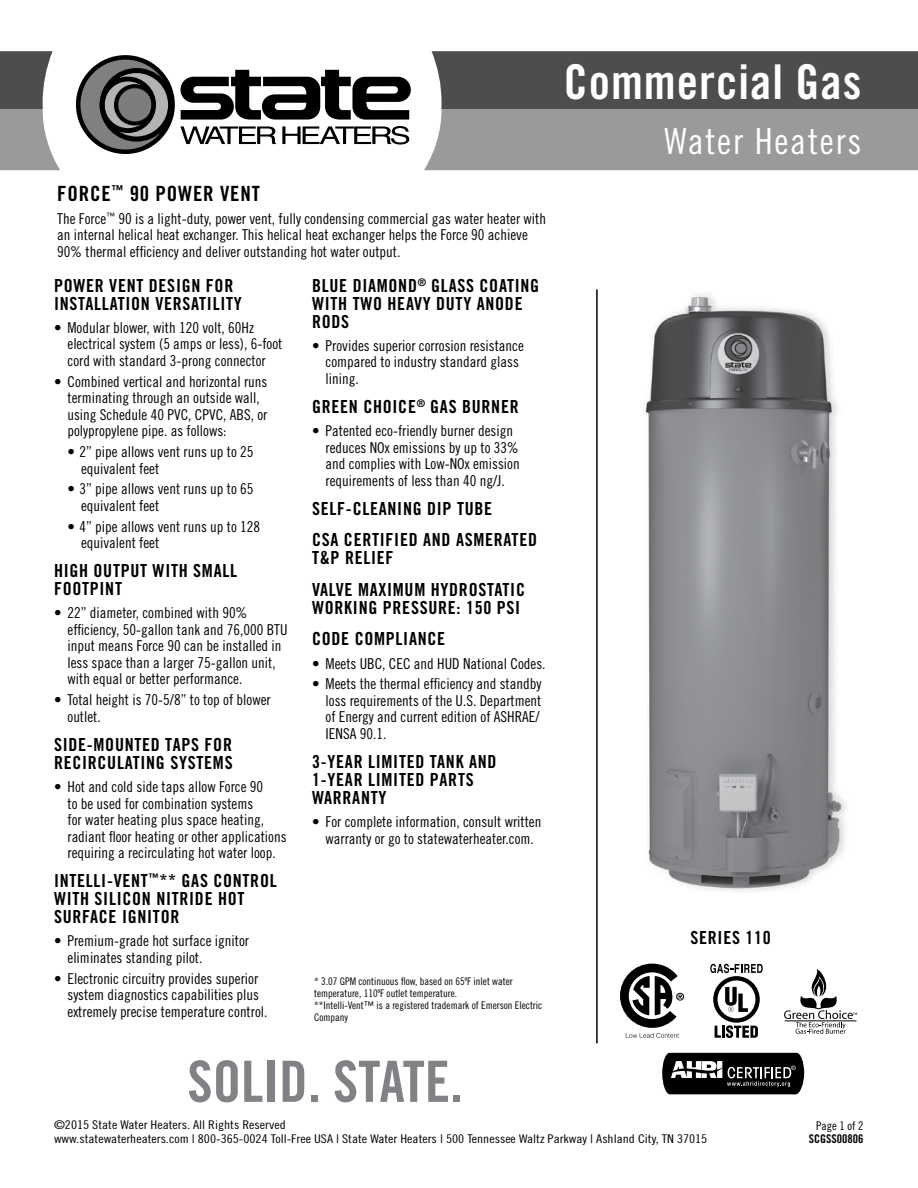
<style>
.page{position:relative;width:918px;height:1188px;background:#fff}
.page>*{position:absolute;margin:0;border:0;box-sizing:border-box;transform-origin:0 0}
.t1{font:57px "Trade Gothic LT Std Bd Cn 20";color:#808285}
.t2{font:48px "Trade Gothic LT Std Bd Cn 20";letter-spacing:.02em;color:#fff}
.t3{font:36px "Trade Gothic LT Std Cn 18";letter-spacing:.05em;color:#fff}
.t4{font:21px "Trade Gothic LT Std Bd Cn 20";letter-spacing:.04em;color:#000}
.t5{font:18px/18px "Trade Gothic LT Std Bd Cn 20";letter-spacing:.04em;color:#000}
.t6{font:15px/16.5px "Trade Gothic LT Std Cn 18";color:#000}
.t7{font:12px/13.5px "Trade Gothic LT Std Cn 18";color:#000;scale:1.14 1}
.t8{font:12px "Trade Gothic LT Std Bd Cn 20";color:#000}
.t9{font:12px "Trade Gothic LT Std Cn 18";color:#000}
.t10{font:10.5px/12px "Trade Gothic LT Std Cn 18";color:#000}
</style>
<div class="page">
<svg style="left:0;top:51px;width:60px;height:119px"></svg>
<svg style="left:424px;top:51px;width:494px;height:119px;background:#787878"></svg>
<svg style="left:180px;top:70px;width:231px;height:50px"></svg>
<svg style="left:180px;top:126px;width:96px;height:18px"></svg>
<svg style="left:282px;top:126px;width:127px;height:19px"></svg>
<svg style="left:78px;top:57px;width:96px;height:95px"></svg>
<svg style="left:102px;top:70px;width:69px;height:69px;background:#686868"></svg>
<div style="left:102px;top:70px;width:70px;height:70px;border:2px solid #000;border-radius:50%"></div>
<svg style="left:115px;top:85px;width:39px;height:39px"></svg>
<hr style="left:596px;top:289px;width:2px;height:754px;background:#000">
<svg style="left:620px;top:964px;width:64px;height:74px"></svg>
<svg style="left:784px;top:969px;width:73px;height:65px"></svg>
<hr style="left:785px;top:1021px;width:71px;height:1px;background:#000">
<img style="left:644px;top:294px;width:202px;height:598px">
<svg style="left:710px;top:964px;width:53px;height:74px"></svg>
<svg style="left:662px;top:1052px;width:143px;height:43px;background:#373737"></svg>
<h3 class="t4" style="left:57px;top:180px;width:204px">FORCE<sup>™</sup> 90 POWER VENT</h3>
<p class="t6" style="left:57px;top:210px;width:490px">The Force<sup>™</sup> 90 is a light-duty, power vent, fully condensing commercial gas water heater with an internal helical heat exchanger. This helical heat exchanger helps the Force 90 achieve<br>90% thermal efficiency and deliver outstanding hot water output.</p>
<p class="t5" style="left:54px;top:276px;width:189px">POWER VENT DESIGN FOR<br>INSTALLATION VERSATILITY</p>
<p class="t6" style="left:68px;top:319px;width:216px;text-indent:-14px">• Modular blower, with 120 volt, 60Hz electrical system (5 amps or less), 6-foot cord with standard 3-prong connector</p>
<p class="t6" style="left:68px;top:373px;width:201px;text-indent:-14px">• Combined vertical and horizontal runs terminating through an outside wall, using Schedule 40 PVC, CPVC, ABS, or polypropylene pipe. as follows:</p>
<p class="t6" style="left:81px;top:443px;width:174px;text-indent:-14px">• 2” pipe allows vent runs up to 25 equivalent feet</p>
<p class="t6" style="left:81px;top:481px;width:174px;text-indent:-14px">• 3” pipe allows vent runs up to 65 equivalent feet</p>
<p class="t6" style="left:81px;top:518px;width:181px;text-indent:-14px">• 4” pipe allows vent runs up to 128 equivalent feet</p>
<p class="t5" style="left:54px;top:562px;width:185px">HIGH OUTPUT WITH SMALL<br>FOOTPINT</p>
<p class="t6" style="left:68px;top:605px;width:222px;text-indent:-14px">• 22” diameter, combined with 90% efficiency, 50-gallon tank and 76,000 BTU input means Force 90 can be installed in less space than a larger 75-gallon unit, with equal or better performance.</p>
<p class="t6" style="left:68px;top:692px;width:205px;text-indent:-14px">• Total height is 70-5/8” to top of blower outlet.</p>
<p class="t5" style="left:54px;top:735px;width:180px">SIDE-MOUNTED TAPS FOR<br>RECIRCULATING SYSTEMS</p>
<p class="t6" style="left:68px;top:778px;width:221px;text-indent:-14px">• Hot and cold side taps allow Force 90<br>to be used for combination systems<br>for water heating plus space heating, radiant floor heating or other applications requiring a recirculating hot water loop.</p>
<p class="t5" style="left:54px;top:872px;width:224px">INTELLI-VENT<sup>™</sup>** GAS CONTROL<br>WITH SILICON NITRIDE HOT<br>SURFACE IGNITOR</p>
<p class="t6" style="left:68px;top:933px;width:183px;text-indent:-14px">• Premium-grade hot surface ignitor eliminates standing pilot.</p>
<p class="t6" style="left:68px;top:970px;width:201px;text-indent:-14px">• Electronic circuitry provides superior system diagnostics capabilities plus extremely precise temperature control.</p>
<p class="t5" style="left:312px;top:276px;width:229px">BLUE DIAMOND<sup>®</sup> GLASS COATING<br>WITH TWO HEAVY DUTY ANODE<br>RODS</p>
<p class="t6" style="left:326px;top:337px;width:200px;text-indent:-14px">• Provides superior corrosion resistance compared to industry standard glass lining.</p>
<p class="t5" style="left:312px;top:397px;width:208px">GREEN CHOICE<sup>®</sup> GAS BURNER</p>
<p class="t6" style="left:326px;top:422px;width:196px;text-indent:-14px">• Patented eco-friendly burner design reduces NOx emissions by up to 33% and complies with Low-NOx emission requirements of less than 40 ng/J.</p>
<p class="t5" style="left:312px;top:492px;width:226px;line-height:31.5px">SELF-CLEANING DIP TUBE<br>CSA CERTIFIED AND ASMERATED</p>
<p class="t5" style="left:312px;top:542px;width:214px;line-height:31.5px">T&amp;P RELIEF<br>VALVE MAXIMUM HYDROSTATIC</p>
<p class="t5" style="left:312px;top:591px;width:210px;line-height:31.5px">WORKING PRESSURE: 150 PSI<br>CODE COMPLIANCE</p>
<p class="t6" style="left:312px;top:655px;width:235px">• Meets UBC, CEC and HUD National Codes.</p>
<p class="t6" style="left:326px;top:676px;width:217px;text-align:justify;text-indent:-14px">• Meets the thermal efficiency and standby loss requirements of the U.S. Department of Energy and current edition of ASHRAE/ IENSA 90.1.</p>
<p class="t5" style="left:312px;top:752px;width:186px">3-YEAR LIMITED TANK AND<br>1-YEAR LIMITED PARTS<br>WARRANTY</p>
<p class="t6" style="left:312px;top:813px;width:231px;text-align:center">• For complete information, consult written warranty or go to statewaterheater.com.</p>
<p class="t10" style="left:314px;top:975px;width:230px">* 3.07 GPM continuous flow, based on 65ºF inlet water temperature, 110ºF outlet temperature.<br>**Intelli-Vent™ is a registered trademark of Emerson Electric Company</p>
<h1 class="t1" style="left:187px;top:1047px;width:277px">SOLID. STATE.</h1>
<h2 class="t2" style="left:564px;top:53px;width:299px">Commercial Gas</h2>
<h3 class="t3" style="left:665px;top:120px;width:198px">Water Heaters</h3>
<p class="t5" style="left:690px;top:928px;width:82px">SERIES 110</p>
<p class="t7" style="left:54px;top:1118px;width:575px">©2015 State Water Heaters. All Rights Reserved<br>www.statewaterheaters.com | 800-365-0024 Toll-Free USA | State Water Heaters | 500 Tennessee Waltz Parkway | Ashland City, TN 37015</p>
<p class="t9" style="left:816px;top:1119px;width:49px">Page 1 of 2</p>
<p class="t8" style="left:809px;top:1132px;width:56px">SCGSS00806</p>
</div>
